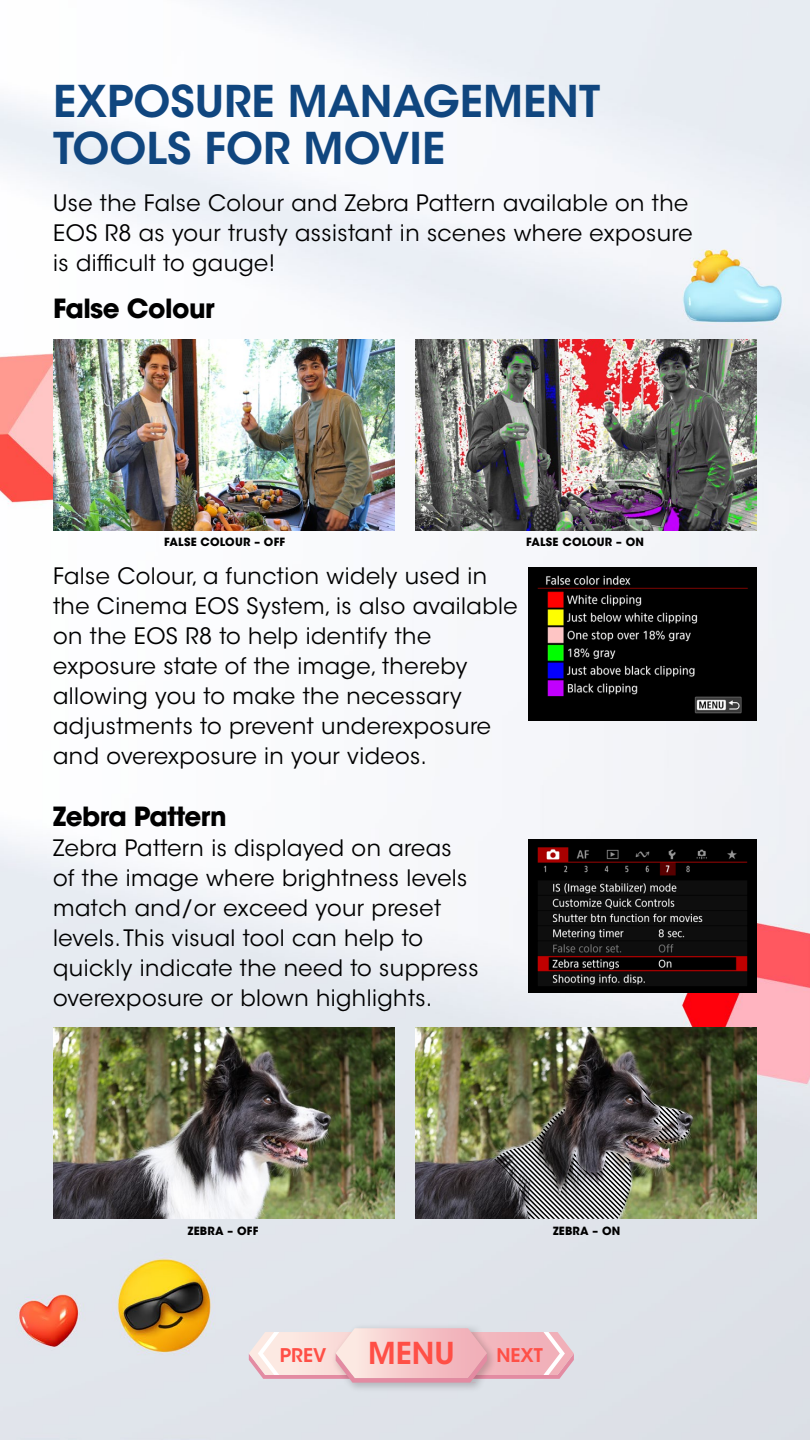
<style>
.page{position:relative;width:810px;height:1440px;background:#fff}
.page>*{position:absolute;margin:0;border:0;box-sizing:border-box;transform-origin:0 0}
.t1{font:600 43.5px/46.5px "ITC Avant Garde Std";color:#10467f}
.t2{font:600 30px "ITC Avant Garde Std";color:#ff4f46}
.t3{font:700 26.25px "ITC Avant Garde Std";letter-spacing:-.02em;color:#000}
.t4{font:22.5px/30px "ITC Avant Garde Std";letter-spacing:.02em;color:#000}
.t5{font:600 18.75px "ITC Avant Garde Std";color:#ff4f46}
.t6{font:700 11.25px "ITC Avant Garde Std";letter-spacing:.02em;color:#000}
</style>
<div class="page">
<img style="left:0;top:0;width:810px;height:1440px">
<img style="left:528px;top:568px;width:229px;height:152px">
<img style="left:528px;top:840px;width:229px;height:152px">
<img style="left:330px;top:1322px;width:170px;height:73px">
<svg style="left:249px;top:1328px;width:325px;height:55px;background:#f0c8cc"></svg>
<img style="left:53px;top:1027px;width:341px;height:192px">
<img style="left:53px;top:339px;width:341px;height:191px">
<img style="left:416px;top:339px;width:341px;height:191px">
<img style="left:416px;top:1027px;width:341px;height:192px">
<img style="left:495px;top:1072px;width:195px;height:147px">
<h1 class="t1" style="left:53px;top:78px;width:548px">EXPOSURE MANAGEMENT<br>TOOLS FOR MOVIE</h1>
<p class="t4" style="left:53px;top:188px;width:641px">Use the False Colour and Zebra Pattern available on the<br>EOS R8 as your trusty assistant in scenes where exposure is difficult to gauge!</p>
<p class="t3" style="left:53px;top:291px;width:163px">False Colour</p>
<p class="t6" style="left:164px;top:535px;width:122px">FALSE COLOUR – OFF</p>
<p class="t4" style="left:53px;top:562px;width:466px">False Colour, a function widely used in the Cinema EOS System, is also available on the EOS R8 to help identify the exposure state of the image, thereby allowing you to make the necessary adjustments to prevent underexposure and overexposure in your videos.</p>
<p class="t3" style="left:53px;top:799px;width:175px">Zebra Pattern</p>
<p class="t4" style="left:53px;top:833px;width:427px">Zebra Pattern is displayed on areas of the image where brightness levels match and/or exceed your preset levels. This visual tool can help to quickly indicate the need to suppress overexposure or blown highlights.</p>
<p class="t6" style="left:526px;top:535px;width:119px">FALSE COLOUR – ON</p>
<p class="t6" style="left:188px;top:1223px;width:72px">ZEBRA – OFF</p>
<p class="t6" style="left:553px;top:1223px;width:69px">ZEBRA – ON</p>
<p class="t5" style="left:280px;top:1343px;width:48px">PREV</p>
<h2 class="t2" style="left:368px;top:1334px;width:88px">MENU</h2>
<p class="t5" style="left:496px;top:1343px;width:48px">NEXT</p>
</div>
